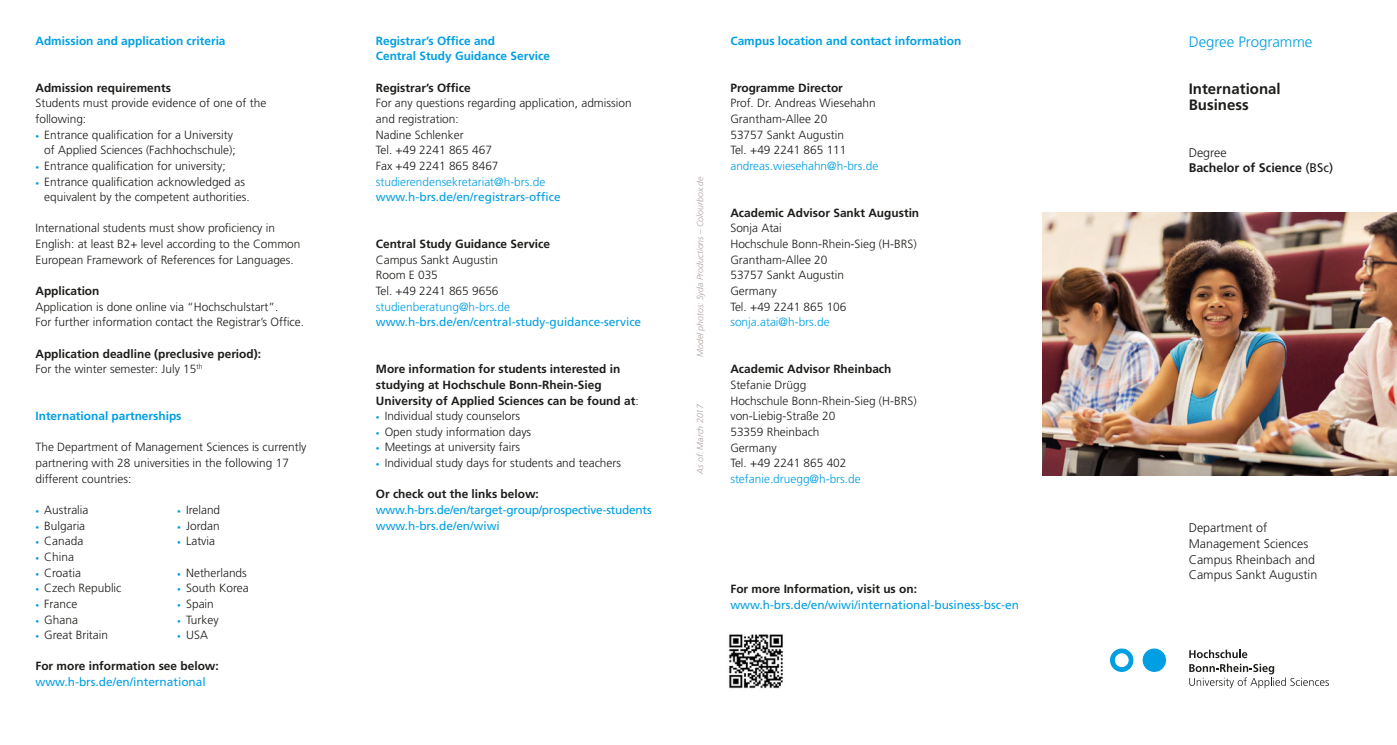
<style>
.page{position:relative;width:1397px;height:745px;background:#fff}
.page>*{position:absolute;margin:0;border:0;box-sizing:border-box;transform-origin:0 0}
.t1{font:700 15px/15.6px "Frutiger";color:#1d1d1b}
.t2{font:300 15px "Frutiger";color:#009ee2}
.t3{font:300 12.5px/15.6px "Frutiger";color:#1d1d1b}
.t4{font:700 12.5px/15.6px "Frutiger";color:#1d1d1b}
.t5{font:300 11.88px/15.6px "Frutiger";color:#1d1d1b}
.t6{font:700 11.88px/15.6px "Frutiger";color:#1d1d1b}
.t7{font:11.88px "Frutiger";color:#009fe3}
.t8{font:700 11.88px/15.6px "Frutiger";color:#009fe3}
.t9{font:300 11.88px "Frutiger";color:#009fe3}
.t10{font:11.88px/15.6px "Frutiger";letter-spacing:-.02em;color:#009fe3}
.t11{font:italic 300 8.75px "Frutiger";color:#aba29f}
.s1{font-size:7.5px;color:#009fe3}
.s2{font-weight:300}
.s3{font-weight:400}
</style>
<div class="page">
<img style="left:1042px;top:213px;width:354px;height:262px">
<svg style="left:1189px;top:663px;width:139px;height:24px"></svg>
<svg style="left:1189px;top:649px;width:58px;height:8px"></svg>
<div style="left:1142px;top:648px;width:23px;height:22px;background:#009fe3;border-radius:50%"></div>
<div style="left:1142px;top:648px;width:23px;height:23px;border:1px solid #009fe3;border-radius:50%"></div>
<svg style="left:1110px;top:648px;width:23px;height:24px"></svg>
<img style="left:728px;top:634px;width:55px;height:55px">
<p class="t8" style="left:35px;top:33px;width:192px">Admission and application criteria</p>
<p class="t6" style="left:35px;top:80px;width:137px">Admission requirements</p>
<p class="t5" style="left:35px;top:95px;width:232px">Students must provide evidence of one of the following:</p>
<p class="t5" style="left:35px;top:126px;width:202px;text-align:right"><span class="s1">•</span> Entrance qualification for a University of Applied Sciences (Fachhochschule);</p>
<p class="t5" style="left:35px;top:158px;width:192px"><span class="s1">•</span> Entrance qualification for university;</p>
<p class="t5" style="left:44px;top:173px;width:207px;text-indent:-9px"><span class="s1">•</span> Entrance qualification acknowledged as equivalent by the competent authorities.</p>
<p class="t5" style="left:35px;top:220px;width:266px">International students must show proficiency in<br>English: at least B2+ level according to the Common<br>European Framework of References for Languages.</p>
<p class="t6" style="left:35px;top:283px;width:65px">Application</p>
<p class="t5" style="left:35px;top:298px;width:270px">Application is done online via “Hochschulstart”.<br>For further information contact the Registrar’s Office.</p>
<p class="t6" style="left:35px;top:345px;width:227px">Application deadline (preclusive period):<br><span class="s2">For the winter semester: July 15</span><sup>th</sup></p>
<p class="t8" style="left:35px;top:408px;width:148px">International partnerships</p>
<p class="t5" style="left:35px;top:439px;width:272px">The Department of Management Sciences is currently partnering with 28 universities in the following 17 different countries:</p>
<p class="t5" style="left:35px;top:501px;width:55px"><span class="s1">•</span> Australia</p>
<p class="t5" style="left:177px;top:501px;width:44px"><span class="s1">•</span> Ireland</p>
<p class="t5" style="left:35px;top:517px;width:51px"><span class="s1">•</span> Bulgaria</p>
<p class="t5" style="left:177px;top:517px;width:44px"><span class="s1">•</span> Jordan</p>
<p class="t5" style="left:35px;top:533px;width:49px"><span class="s1">•</span> Canada</p>
<p class="t5" style="left:177px;top:533px;width:39px"><span class="s1">•</span> Latvia</p>
<p class="t5" style="left:35px;top:548px;width:40px"><span class="s1">•</span> China</p>
<p class="t5" style="left:35px;top:564px;width:47px"><span class="s1">•</span> Croatia</p>
<p class="t5" style="left:177px;top:564px;width:71px"><span class="s1">•</span> Netherlands</p>
<p class="t5" style="left:35px;top:580px;width:88px"><span class="s1">•</span> Czech Republic</p>
<p class="t5" style="left:177px;top:580px;width:73px"><span class="s1">•</span> South Korea</p>
<p class="t5" style="left:35px;top:595px;width:43px"><span class="s1">•</span> France</p>
<p class="t5" style="left:177px;top:595px;width:38px"><span class="s1">•</span> Spain</p>
<p class="t5" style="left:35px;top:611px;width:44px"><span class="s1">•</span> Ghana</p>
<p class="t5" style="left:177px;top:611px;width:43px"><span class="s1">•</span> Turkey</p>
<p class="t5" style="left:35px;top:626px;width:74px"><span class="s1">•</span> Great Britain</p>
<p class="t5" style="left:177px;top:626px;width:32px"><span class="s1">•</span> USA</p>
<p class="t6" style="left:35px;top:658px;width:185px">For more information see below:</p>
<p class="t7" style="left:35px;top:674px;width:172px">www.h-brs.de/en/international</p>
<p class="t8" style="left:376px;top:33px;width:176px">Registrar’s Office and<br>Central Study Guidance Service</p>
<p class="t6" style="left:376px;top:80px;width:96px">Registrar’s Office</p>
<p class="t5" style="left:376px;top:95px;width:257px">For any questions regarding application, admission and registration:<br>Nadine Schlenker<br>Tel. +49 2241 865 467<br>Fax +49 2241 865 8467</p>
<p class="t9" style="left:376px;top:175px;width:171px">studierendensekretariat@h-brs.de</p>
<p class="t7" style="left:376px;top:190px;width:186px">www.h-brs.de/en/registrars-office</p>
<p class="t6" style="left:376px;top:236px;width:176px">Central Study Guidance Service</p>
<p class="t5" style="left:376px;top:252px;width:124px">Campus Sankt Augustin<br>Room E 035<br>Tel. +49 2241 865 9656</p>
<p class="t9" style="left:376px;top:300px;width:136px">studienberatung@h-brs.de</p>
<p class="t7" style="left:376px;top:315px;width:267px">www.h-brs.de/en/central-study-guidance-service</p>
<p class="t6" style="left:376px;top:361px;width:264px">More information for students interested in studying at Hochschule Bonn-Rhein-Sieg<br>University of Applied Sciences can be found at<span class="s2">:</span></p>
<p class="t5" style="left:376px;top:408px;width:146px"><span class="s1">•</span> Individual study counselors</p>
<p class="t5" style="left:376px;top:423px;width:157px"><span class="s1">•</span> Open study information days</p>
<p class="t5" style="left:376px;top:439px;width:146px"><span class="s1">•</span> Meetings at university fairs</p>
<p class="t5" style="left:376px;top:455px;width:247px"><span class="s1">•</span> Individual study days for students and teachers</p>
<p class="t6" style="left:376px;top:486px;width:164px">Or check out the links below:</p>
<p class="t10" style="left:376px;top:501px;width:277px">www.h-brs.de/en/target-group/prospective-students www.h-brs.de/en/wiwi</p>
<p class="t11" style="left:695px;top:357px;width:181px;rotate:-90deg">Model photos: Syda Productions – Colourbox.de</p>
<p class="t11" style="left:695px;top:473px;width:72px;rotate:-90deg">As of: March 2017</p>
<p class="t8" style="left:730px;top:33px;width:232px">Campus location and contact information</p>
<p class="t6" style="left:730px;top:79px;width:114px">Programme Director</p>
<p class="t5" style="left:730px;top:95px;width:147px">Prof. Dr. Andreas Wiesehahn<br>Grantham-Allee 20<br>53757 Sankt Augustin<br>Tel. +49 2241 865 111</p>
<p class="t9" style="left:730px;top:159px;width:149px">andreas.wiesehahn@h-brs.de</p>
<p class="t6" style="left:730px;top:205px;width:190px">Academic Advisor Sankt Augustin</p>
<p class="t5" style="left:730px;top:220px;width:188px">Sonja Atai<br>Hochschule Bonn-Rhein-Sieg (H-BRS)<br>Grantham-Allee 20<br>53757 Sankt Augustin<br>Germany<br>Tel. +49 2241 865 106</p>
<p class="t9" style="left:730px;top:315px;width:101px">sonja.atai@h-brs.de</p>
<p class="t6" style="left:730px;top:361px;width:162px">Academic Advisor Rheinbach</p>
<p class="t5" style="left:730px;top:377px;width:188px">Stefanie Drügg<br>Hochschule Bonn-Rhein-Sieg (H-BRS) von-Liebig-Straße 20<br>53359 Rheinbach<br>Germany<br>Tel. +49 2241 865 402</p>
<p class="t9" style="left:730px;top:471px;width:132px">stefanie.druegg@h-brs.de</p>
<p class="t6" style="left:730px;top:580px;width:188px">For more Information, visit us on:</p>
<p class="t7" style="left:730px;top:597px;width:290px">www.h-brs.de/en/wiwi/international-business-bsc-en</p>
<p class="t2" style="left:1188px;top:34px;width:125px">Degree Programme</p>
<p class="t1" style="left:1188px;top:81px;width:93px">International<br>Business</p>
<p class="t4" style="left:1188px;top:144px;width:146px"><span class="s2">Degree<br></span>Bachelor of Science <span class="s3">(BSc)</span></p>
<p class="t3" style="left:1188px;top:519px;width:130px">Department of<br>Management Sciences<br>Campus Rheinbach and<br>Campus Sankt Augustin</p>
</div>
